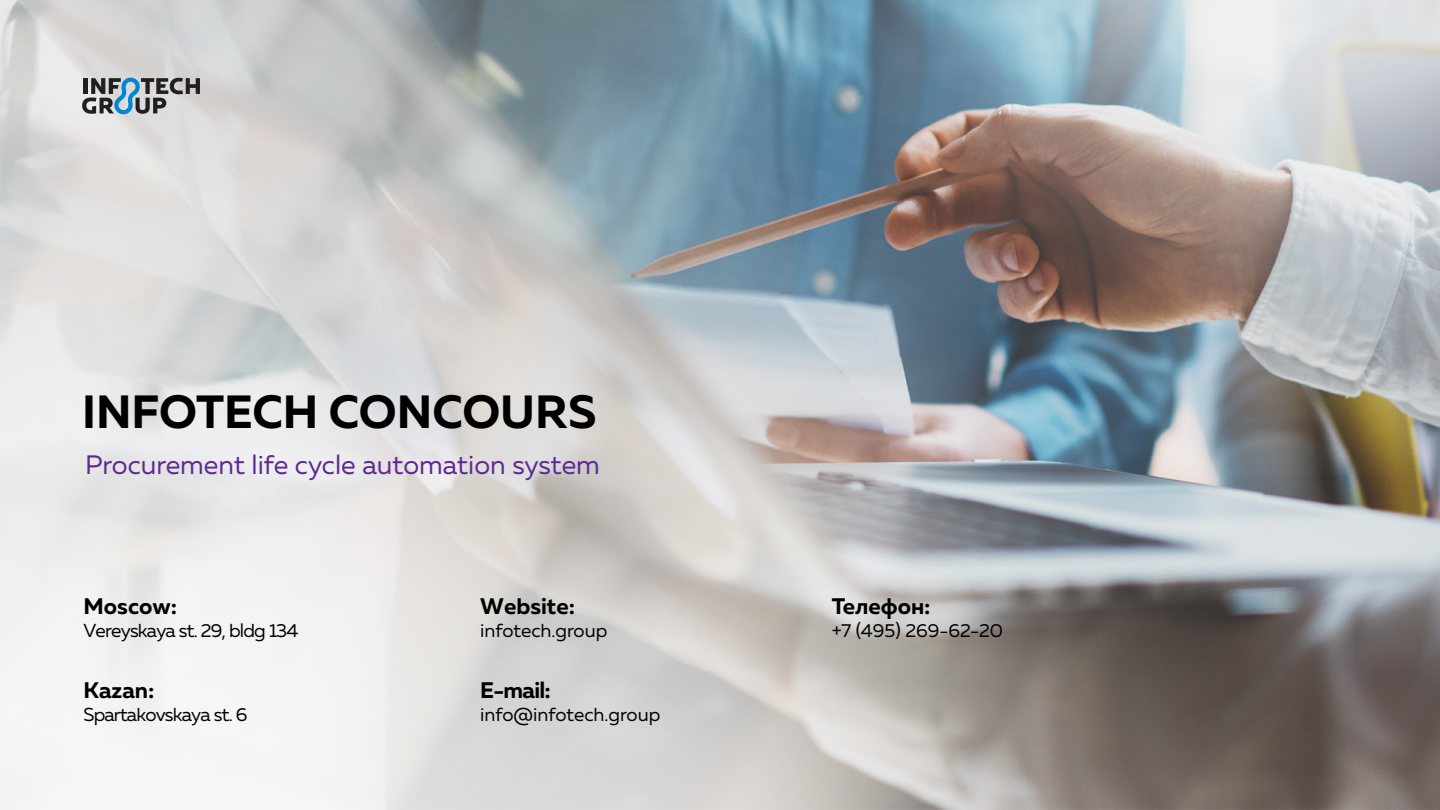
<style>
.page{position:relative;width:1440px;height:810px;background:#fff}
.page>*{position:absolute;margin:0;border:0;box-sizing:border-box;transform-origin:0 0}
.t1{font:700 46.5px "Muller";color:#000}
.t2{font:26.62px "Muller";color:#5d2893}
.t3{font:700 22.5px "Muller";color:#000}
.t4{font:18.75px "Muller";color:#000}
.t5{font:18.75px "Muller";letter-spacing:-.04em;color:#000}
</style>
<div class="page">
<img style="left:0;top:0;width:1440px;height:810px">
<svg style="left:82px;top:76px;width:118px;height:39px;background:#91999f"></svg>
<h1 class="t1" style="left:82px;top:383px;width:516px">INFOTECH CONCOURS</h1>
<h2 class="t2" style="left:85px;top:449px;width:516px">Procurement life cycle automation system</h2>
<p class="t3" style="left:84px;top:592px;width:95px">Moscow:</p>
<p class="t5" style="left:84px;top:619px;width:217px">Vereyskaya st. 29, bldg 134</p>
<p class="t3" style="left:84px;top:676px;width:72px">Kazan:</p>
<p class="t5" style="left:84px;top:703px;width:165px">Spartakovskaya st. 6</p>
<p class="t3" style="left:480px;top:592px;width:96px">Website:</p>
<p class="t4" style="left:480px;top:619px;width:129px">infotech.group</p>
<p class="t3" style="left:480px;top:676px;width:72px">E-mail:</p>
<p class="t4" style="left:480px;top:703px;width:182px">info@infotech.group</p>
<p class="t3" style="left:832px;top:592px;width:100px">Телефон:</p>
<p class="t4" style="left:832px;top:619px;width:173px">+7 (495) 269-62-20</p>
</div>
